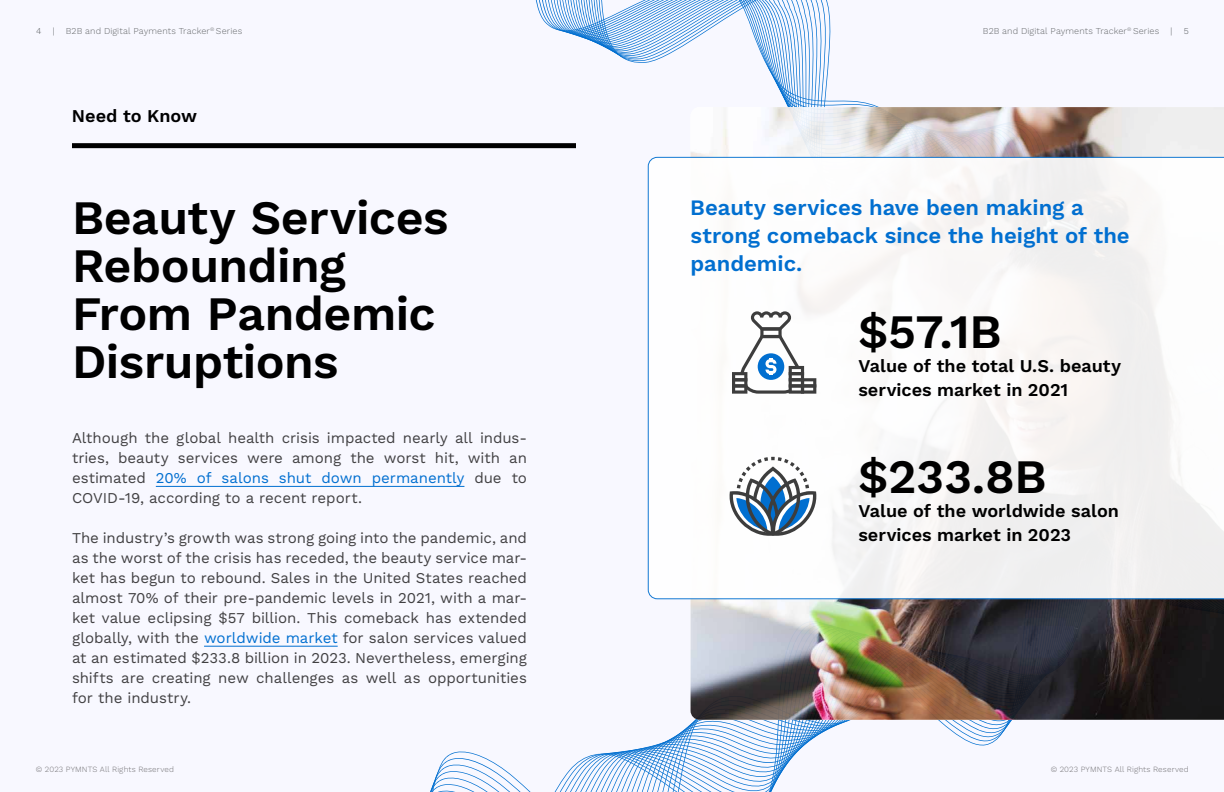
<style>
.page{position:relative;width:1224px;height:792px;background:#f8f8ff}
.page>*{position:absolute;margin:0;border:0;box-sizing:border-box;transform-origin:0 0}
.Section_Header{font:600 48px/48px "Work Sans";letter-spacing:-.01em;color:#000}
.Sub-section__small{font:600 22px/28px "Work Sans";letter-spacing:-.005em;color:#016fd0}
.Section_Header-2{font:600 18px/24px "Work Sans";color:#000}
.Body{font:15px/20px "Work Sans";letter-spacing:-.005em;color:#414042;text-align:justify}
.t1{font:300 9px "Work Sans";letter-spacing:.01em;color:#646769}
.t2{font:300 9px "Work Sans";color:#585c5f}
.t3{font:300 8px "Work Sans";letter-spacing:.015em;color:#717073}
.s1{color:#016fd0}
</style>
<div class="page">
<svg style="left:326px;top:543px;width:686px;height:249px"></svg>
<svg style="left:592px;top:0;width:287px;height:384px"></svg>
<img style="left:691px;top:107px;width:533px;height:613px">
<svg style="left:648px;top:157px;width:576px;height:442px"></svg>
<hr style="left:156px;top:486px;width:308px;height:1px;background:#016fd0">
<hr style="left:204px;top:646px;width:134px;height:1px;background:#016fd0">
<div style="left:72px;top:143px;width:504px;height:5px;background:#000"></div>
<svg style="left:732px;top:311px;width:84px;height:83px"></svg>
<svg style="left:729px;top:457px;width:88px;height:79px"></svg>
<p class="t2" style="left:36px;top:26px;width:7px">4</p>
<p class="t2" style="left:53px;top:26px;width:3px">|</p>
<p class="t1" style="left:66px;top:26px;width:178px">B2B and Digital Payments Tracker<sup>®</sup> Series</p>
<p class="t1" style="left:983px;top:26px;width:178px">B2B and Digital Payments Tracker<sup>®</sup> Series</p>
<p class="t2" style="left:1171px;top:26px;width:3px">|</p>
<p class="t2" style="left:1184px;top:26px;width:7px">5</p>
<p class="Section_Header-2" style="left:72px;top:104px;width:127px">Need to Know</p>
<p class="Section_Header" style="left:72px;top:196px;width:378px">Beauty Services<br>Rebounding<br>From Pandemic<br>Disruptions</p>
<p class="Body" style="left:72px;top:429px;width:457px">Although the global health crisis impacted nearly all indus&shy;tries, beauty services were among the worst hit, with an estimated <span class="s1">20% of salons shut down permanently</span> due to COVID-19, according to a recent report.</p>
<p class="Body" style="left:72px;top:529px;width:457px">The industry’s growth was strong going into the pandemic, and as the worst of the crisis has receded, the beauty service mar&shy;ket has begun to rebound. Sales in the United States reached almost 70% of their pre-pandemic levels in 2021, with a mar&shy;ket value eclipsing $57 billion. This comeback has extended globally, with the <span class="s1">worldwide market</span> for salon services valued at an estimated $233.8 billion in 2023. Nevertheless, emerging shifts are creating new challenges as well as opportunities for the industry.</p>
<p class="Sub-section__small" style="left:690px;top:194px;width:441px">Beauty services have been making a strong comeback since the height of the pandemic.</p>
<p class="Section_Header" style="left:858px;top:310px;width:145px">$57.1B</p>
<p class="Section_Header-2" style="left:858px;top:355px;width:264px">Value of the total U.S. beauty services market in 2021</p>
<p class="Section_Header" style="left:858px;top:455px;width:190px">$233.8B</p>
<p class="Section_Header-2" style="left:858px;top:500px;width:262px">Value of the worldwide salon services market in 2023</p>
<p class="t3" style="left:36px;top:765px;width:140px">© 2023 PYMNTS All Rights Reserved</p>
<p class="t3" style="left:1051px;top:765px;width:140px">© 2023 PYMNTS All Rights Reserved</p>
</div>
